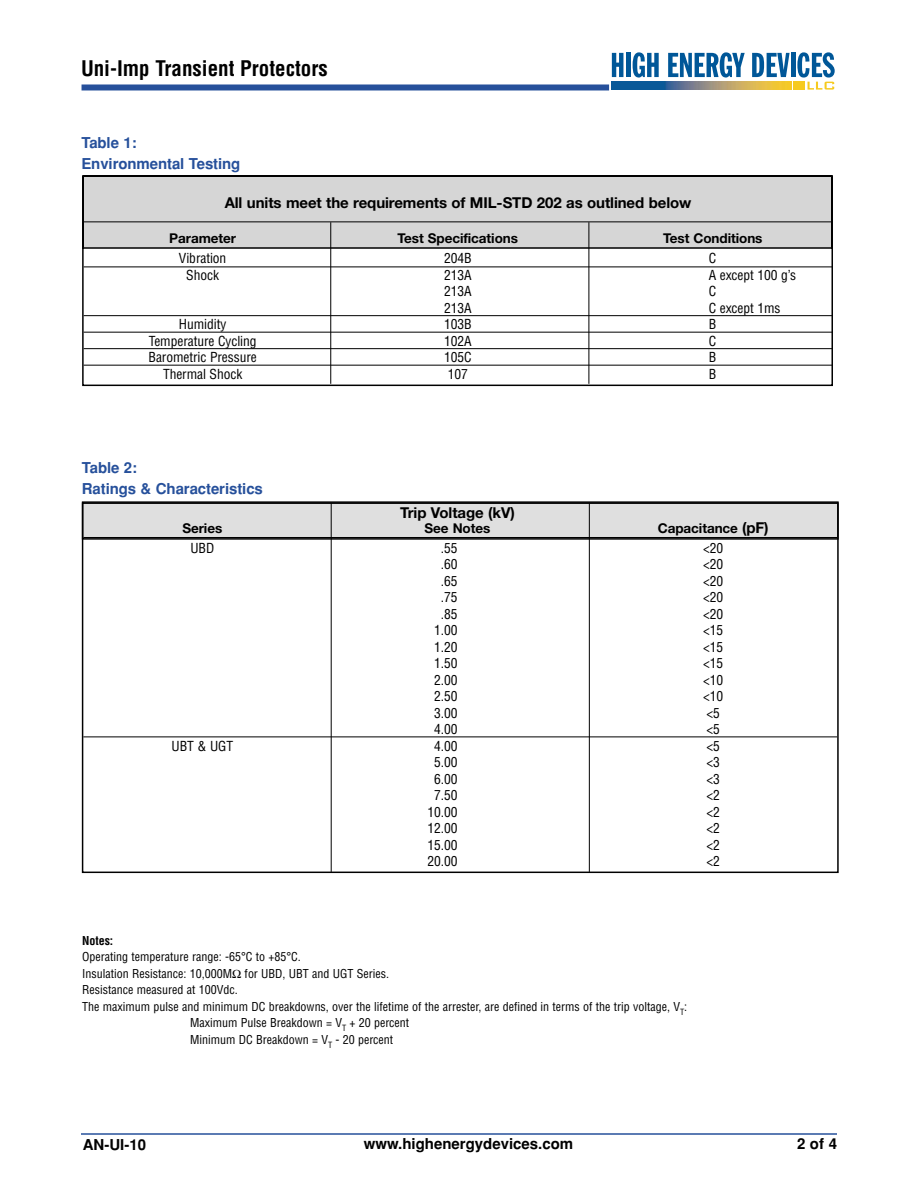
<style>
.page{position:relative;width:918px;height:1188px;background:#fff}
.page>*{position:absolute;margin:0;border:0;box-sizing:border-box;transform-origin:0 0}
.t1{font:700 condensed 21px "Helvetica";color:#000}
.t2{font:700 15px "Helvetica Neue";letter-spacing:-.005em;color:#000}
.t3{font:700 15px/21px "Helvetica";letter-spacing:-.005em;color:#26509b}
.t4{font:700 15px "Helvetica";color:#000}
.t5{font:condensed 13.5px "Helvetica";letter-spacing:-.005em;color:#000}
.t6{font:700 13.5px "Helvetica Neue";letter-spacing:-.005em;color:#000}
.t7{font:condensed 12px "Helvetica";color:#000}
.t8{font:700 condensed 12px "Helvetica";letter-spacing:-.005em;color:#000}
.s1{font-size:15px}
</style>
<div class="page">
<svg style="left:82px;top:175px;width:751px;height:212px"></svg>
<hr style="left:84px;top:222px;width:748px;height:1px;background:#000">
<hr style="left:84px;top:267px;width:748px;height:1px;background:#000">
<hr style="left:84px;top:315px;width:748px;height:1px;background:#000">
<hr style="left:84px;top:332px;width:748px;height:1px;background:#000">
<hr style="left:84px;top:348px;width:748px;height:1px;background:#000">
<hr style="left:84px;top:365px;width:748px;height:1px;background:#000">
<div style="left:83px;top:502px;width:755px;height:37px;background:#dfdfdf"></div>
<div style="left:82px;top:501px;width:757px;height:39px;border:2px solid #000"></div>
<hr style="left:83px;top:537px;width:754px;height:1px;background:#000">
<hr style="left:83px;top:737px;width:754px;height:1px;background:#000">
<div style="left:82px;top:502px;width:757px;height:371px;border:2px solid #000"></div>
<div style="left:82px;top:84px;width:527px;height:6px;background:#26509b"></div>
<hr style="left:81px;top:1133px;width:756px;height:2px;background:#26509b">
<svg style="left:612px;top:53px;width:11px;height:24px"></svg>
<div style="left:626px;top:53px;width:5px;height:24px;background:#005798"></div>
<svg style="left:633px;top:52px;width:26px;height:26px"></svg>
<svg style="left:668px;top:52px;width:77px;height:26px"></svg>
<svg style="left:752px;top:53px;width:38px;height:24px"></svg>
<hr style="left:791px;top:53px;width:4px;height:24px;background:#005798">
<img style="left:612px;top:82px;width:180px;height:8px">
<div style="left:794px;top:82px;width:11px;height:8px;background:#f6ca1f"></div>
<svg style="left:797px;top:52px;width:38px;height:38px"></svg>
<hr style="left:330px;top:222px;width:1px;height:162px;background:#000">
<hr style="left:589px;top:222px;width:1px;height:162px;background:#000">
<hr style="left:331px;top:503px;width:1px;height:369px;background:#000">
<hr style="left:589px;top:503px;width:1px;height:369px;background:#000">
<h1 class="t1" style="left:81px;top:60px;width:248px">Uni-Imp Transient Protectors</h1>
<p class="t3" style="left:81px;top:133px;width:161px">Table 1:<br>Environmental Testing</p>
<p class="t2" style="left:225px;top:197px;width:468px">All units meet the requirements of MIL-STD 202 as outlined below</p>
<p class="t6" style="left:169px;top:233px;width:68px">Parameter</p>
<p class="t6" style="left:398px;top:233px;width:122px">Test Specifications</p>
<p class="t6" style="left:663px;top:233px;width:101px">Test Conditions</p>
<p class="t5" style="left:179px;top:253px;width:49px">Vibration</p>
<p class="t5" style="left:444px;top:253px;width:29px">204B</p>
<p class="t5" style="left:709px;top:253px;width:9px">C</p>
<p class="t5" style="left:186px;top:270px;width:34px">Shock</p>
<p class="t5" style="left:444px;top:270px;width:29px">213A</p>
<p class="t5" style="left:709px;top:270px;width:89px">A except 100 g’s</p>
<p class="t5" style="left:444px;top:286px;width:29px">213A</p>
<p class="t5" style="left:709px;top:286px;width:9px">C</p>
<p class="t5" style="left:444px;top:303px;width:29px">213A</p>
<p class="t5" style="left:709px;top:303px;width:73px">C except 1ms</p>
<p class="t5" style="left:179px;top:319px;width:49px">Humidity</p>
<p class="t5" style="left:444px;top:319px;width:29px">103B</p>
<p class="t5" style="left:709px;top:319px;width:9px">B</p>
<p class="t5" style="left:149px;top:336px;width:109px">Temperature Cycling</p>
<p class="t5" style="left:444px;top:336px;width:29px">102A</p>
<p class="t5" style="left:709px;top:336px;width:9px">C</p>
<p class="t5" style="left:149px;top:352px;width:110px">Barometric Pressure</p>
<p class="t5" style="left:444px;top:352px;width:29px">105C</p>
<p class="t5" style="left:709px;top:352px;width:9px">B</p>
<p class="t5" style="left:163px;top:369px;width:81px">Thermal Shock</p>
<p class="t5" style="left:448px;top:369px;width:22px">107</p>
<p class="t5" style="left:709px;top:369px;width:9px">B</p>
<p class="t3" style="left:82px;top:459px;width:183px">Table 2:<br>Ratings &amp; Characteristics</p>
<p class="t2" style="left:400px;top:508px;width:116px">Trip Voltage (kV)</p>
<p class="t6" style="left:182px;top:523px;width:41px">Series</p>
<p class="t6" style="left:425px;top:523px;width:67px">See Notes</p>
<p class="t6" style="left:658px;top:523px;width:112px">Capacitance <span class="s1">(pF)</span></p>
<p class="t5" style="left:190px;top:543px;width:25px">UBD</p>
<p class="t5" style="left:441px;top:543px;width:18px">.55</p>
<p class="t5" style="left:703px;top:543px;width:22px">&lt;20</p>
<p class="t5" style="left:441px;top:559px;width:18px">.60</p>
<p class="t5" style="left:703px;top:559px;width:22px">&lt;20</p>
<p class="t5" style="left:441px;top:576px;width:18px">.65</p>
<p class="t5" style="left:703px;top:576px;width:22px">&lt;20</p>
<p class="t5" style="left:441px;top:592px;width:18px">.75</p>
<p class="t5" style="left:703px;top:592px;width:22px">&lt;20</p>
<p class="t5" style="left:441px;top:609px;width:18px">.85</p>
<p class="t5" style="left:703px;top:609px;width:22px">&lt;20</p>
<p class="t5" style="left:434px;top:625px;width:25px">1.00</p>
<p class="t5" style="left:703px;top:625px;width:22px">&lt;15</p>
<p class="t5" style="left:434px;top:642px;width:25px">1.20</p>
<p class="t5" style="left:703px;top:642px;width:22px">&lt;15</p>
<p class="t5" style="left:434px;top:658px;width:25px">1.50</p>
<p class="t5" style="left:703px;top:658px;width:22px">&lt;15</p>
<p class="t5" style="left:434px;top:675px;width:25px">2.00</p>
<p class="t5" style="left:703px;top:675px;width:22px">&lt;10</p>
<p class="t5" style="left:434px;top:691px;width:25px">2.50</p>
<p class="t5" style="left:703px;top:691px;width:22px">&lt;10</p>
<p class="t5" style="left:434px;top:708px;width:25px">3.00</p>
<p class="t5" style="left:707px;top:708px;width:15px">&lt;5</p>
<p class="t5" style="left:434px;top:724px;width:25px">4.00</p>
<p class="t5" style="left:707px;top:724px;width:15px">&lt;5</p>
<p class="t5" style="left:172px;top:741px;width:63px">UBT &amp; UGT</p>
<p class="t5" style="left:434px;top:741px;width:25px">4.00</p>
<p class="t5" style="left:707px;top:741px;width:15px">&lt;5</p>
<p class="t5" style="left:434px;top:757px;width:25px">5.00</p>
<p class="t5" style="left:707px;top:757px;width:15px">&lt;3</p>
<p class="t5" style="left:434px;top:774px;width:25px">6.00</p>
<p class="t5" style="left:707px;top:774px;width:15px">&lt;3</p>
<p class="t5" style="left:434px;top:790px;width:25px">7.50</p>
<p class="t5" style="left:707px;top:790px;width:15px">&lt;2</p>
<p class="t5" style="left:427px;top:807px;width:32px">10.00</p>
<p class="t5" style="left:707px;top:807px;width:15px">&lt;2</p>
<p class="t5" style="left:427px;top:823px;width:32px">12.00</p>
<p class="t5" style="left:707px;top:823px;width:15px">&lt;2</p>
<p class="t5" style="left:427px;top:840px;width:32px">15.00</p>
<p class="t5" style="left:707px;top:840px;width:15px">&lt;2</p>
<p class="t5" style="left:427px;top:856px;width:32px">20.00</p>
<p class="t5" style="left:707px;top:856px;width:15px">&lt;2</p>
<p class="t8" style="left:82px;top:936px;width:32px">Notes:</p>
<p class="t7" style="left:82px;top:952px;width:220px">Operating temperature range: -65°C to +85°C.</p>
<p class="t7" style="left:82px;top:969px;width:308px">Insulation Resistance: 10,000M for UBD, UBT and UGT Series.</p>
<p class="t7" style="left:82px;top:985px;width:157px">Resistance measured at 100Vdc.</p>
<p class="t7" style="left:82px;top:1002px;width:606px">The maximum pulse and minimum DC breakdowns, over the lifetime of the arrester, are defined in terms of the trip voltage, V<sub>T</sub>:</p>
<p class="t7" style="left:190px;top:1018px;width:220px">Maximum Pulse Breakdown = V<sub>T</sub> + 20 percent</p>
<p class="t7" style="left:190px;top:1035px;width:205px">Minimum DC Breakdown = V<sub>T</sub> - 20 percent</p>
<p class="t4" style="left:83px;top:1140px;width:65px">AN-UI-10</p>
<p class="t4" style="left:364px;top:1138px;width:211px">www.highenergydevices.com</p>
<p class="t4" style="left:797px;top:1138px;width:42px">2 of 4</p>
</div>
